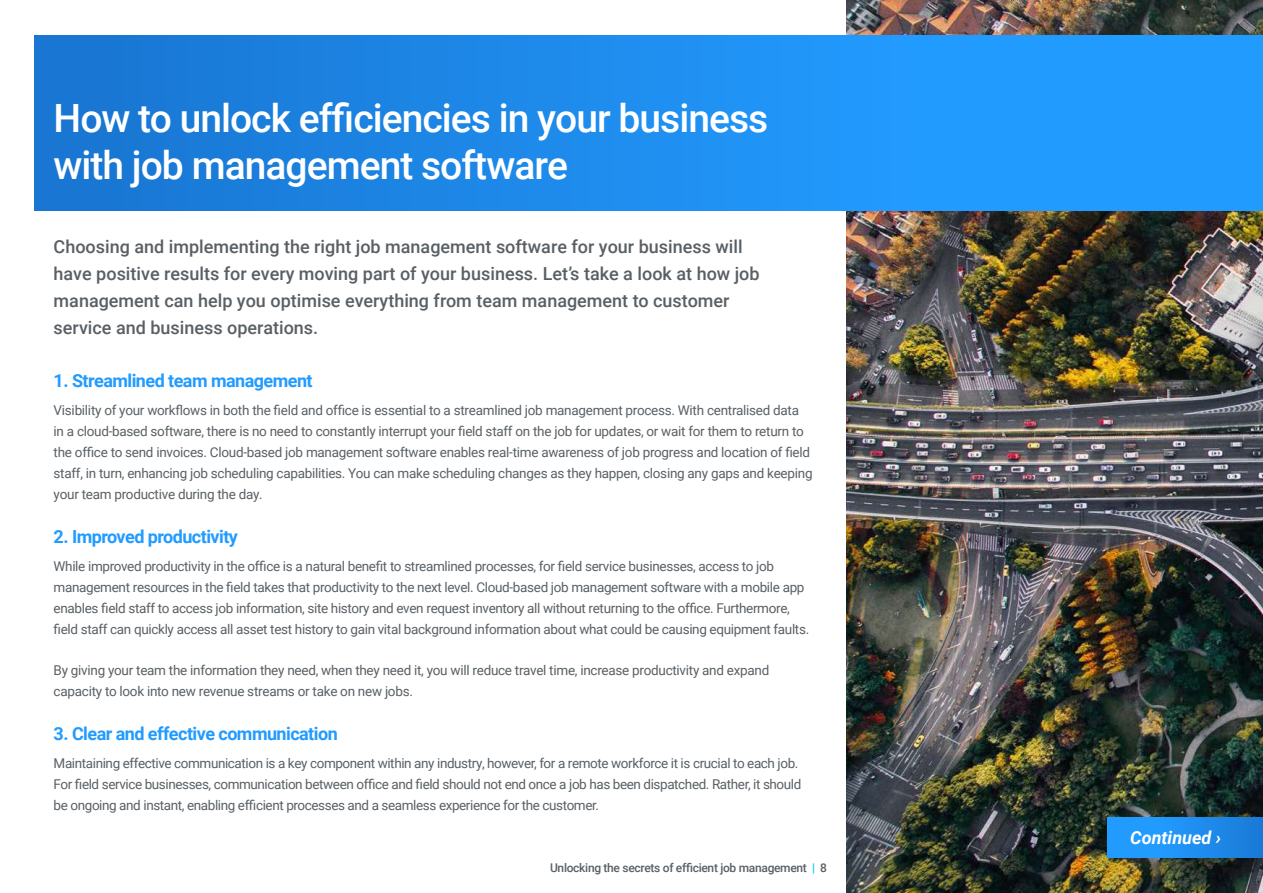
<style>
.page{position:relative;width:1263px;height:893px;background:#fff}
.page>*{position:absolute;margin:0;border:0;box-sizing:border-box;transform-origin:0 0}
.t1{font:500 39px/46.5px "Roboto";letter-spacing:-.025em;color:#fff}
.t2{font:500 18px/27px "Roboto";color:#596065}
.t3{font:700 18px "Roboto";letter-spacing:-.03em;color:#229bff}
.t4{font:italic 700 18px "Roboto";color:#fff}
.t5{font:13.5px/21px "Roboto";letter-spacing:-.025em;color:#596065}
.t6{font:500 12px "Roboto";letter-spacing:-.025em;color:#596065}
.s1{color:#00c8ff}
</style>
<div class="page">
<img style="left:846px;top:0;width:417px;height:893px">
<div style="left:1107px;top:818px;width:156px;height:40px;background:linear-gradient(to right,#24a3ff,#1b7dda)"></div>
<div style="left:34px;top:35px;width:1229px;height:176px;background:linear-gradient(to right,#1977d3,#24a3ff)"></div>
<h1 class="t1" style="left:54px;top:93px;width:716px">How to unlock efficiencies in your business with job management software</h1>
<p class="t2" style="left:54px;top:233px;width:707px">Choosing and implementing the right job management software for your business will have positive results for every moving part of your business. Let’s take a look at how job management can help you optimise everything from team management to customer service and business operations.</p>
<h2 class="t3" style="left:54px;top:368px;width:261px">1. Streamlined team management</h2>
<p class="t5" style="left:54px;top:399px;width:760px">Visibility of your workflows in both the field and office is essential to a streamlined job management process. With centralised data in a cloud-based software, there is no need to constantly interrupt your field staff on the job for updates, or wait for them to return to the office to send invoices. Cloud-based job management software enables real-time awareness of job progress and location of field staff, in turn, enhancing job scheduling capabilities. You can make scheduling changes as they happen, closing any gaps and keeping your team productive during the day.</p>
<h2 class="t3" style="left:54px;top:524px;width:186px">2. Improved productivity</h2>
<p class="t5" style="left:54px;top:555px;width:757px">While improved productivity in the office is a natural benefit to streamlined processes, for field service businesses, access to job management resources in the field takes that productivity to the next level. Cloud-based job management software with a mobile app enables field staff to access job information, site history and even request inventory all without returning to the office. Furthermore, field staff can quickly access all asset test history to gain vital background information about what could be causing equipment faults.</p>
<p class="t5" style="left:54px;top:659px;width:717px">By giving your team the information they need, when they need it, you will reduce travel time, increase productivity and expand capacity to look into new revenue streams or take on new jobs.</p>
<h2 class="t3" style="left:54px;top:721px;width:286px">3. Clear and effective communication</h2>
<p class="t5" style="left:54px;top:752px;width:749px">Maintaining effective communication is a key component within any industry, however, for a remote workforce it is crucial to each job.<br>For field service businesses, communication between office and field should not end once a job has been dispatched. Rather, it should be ongoing and instant, enabling efficient processes and a seamless experience for the customer.</p>
<p class="t6" style="left:550px;top:859px;width:278px">Unlocking the secrets of efficient job management <span class="s1">|</span> 8</p>
<h2 class="t4" style="left:1130px;top:825px;width:93px">Continued ›</h2>
</div>
